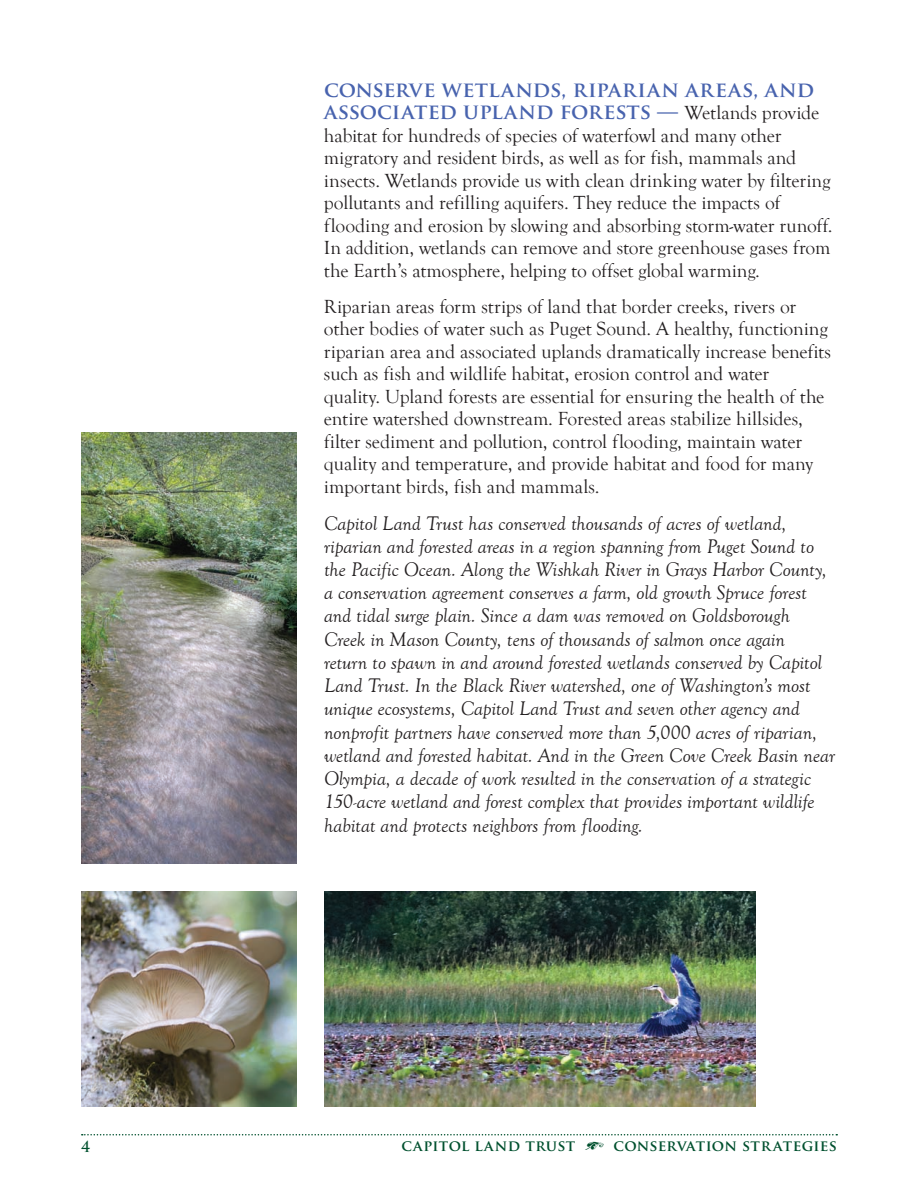
<style>
.page{position:relative;width:918px;height:1188px;background:#fff}
.page>*{position:absolute;margin:0;border:0;box-sizing:border-box;transform-origin:0 0}
.Main_body{font:700 21px/22.5px "Trajan Pro";color:#4863ae}
.Main_body-2{font:italic 20.25px/23.2px "Goudy Old Style T";letter-spacing:-.005em;color:#231f20}
.Main_body-3{font:19.5px/22.5px "Goudy Old Style T";color:#231f20}
.t1{font:700 15px "Trajan Pro";letter-spacing:.02em;color:#00502e}
.s1{font-family:"Goudy Old Style T";font-weight:400;font-size:19.5px;color:#231f20}
.s2{font-family:"Type Embellishments One Let Plain";font-weight:400}
</style>
<div class="page">
<svg style="left:82px;top:1134px;width:755px;height:2px"></svg>
<img style="left:81px;top:432px;width:216px;height:432px">
<img style="left:81px;top:891px;width:216px;height:216px">
<img style="left:324px;top:891px;width:432px;height:216px">
<p class="t1" style="left:81px;top:1137px;width:10px">4</p>
<p class="Main_body" style="left:324px;top:78px;width:497px">CONSERVE WETLANDS, RIPARIAN AREAS, AND<br>ASSOCIATED UPLAND FORESTS — <span class="s1">Wetlands provide</span></p>
<p class="Main_body-3" style="left:324px;top:125px;width:510px">habitat for hundreds of species of waterfowl and many other migratory and resident birds, as well as for fish, mammals and insects. Wetlands provide us with clean drinking water by filtering pollutants and refilling aquifers. They reduce the impacts of flooding and erosion by slowing and absorbing storm-water runoff.<br>In addition, wetlands can remove and store greenhouse gases from the Earth’s atmosphere, helping to offset global warming.</p>
<p class="Main_body-3" style="left:324px;top:296px;width:509px">Riparian areas form strips of land that border creeks, rivers or other bodies of water such as Puget Sound. A healthy, functioning riparian area and associated uplands dramatically increase benefits such as fish and wildlife habitat, erosion control and water<br>quality. Upland forests are essential for ensuring the health of the entire watershed downstream. Forested areas stabilize hillsides, filter sediment and pollution, control flooding, maintain water quality and temperature, and provide habitat and food for many important birds, fish and mammals.</p>
<p class="Main_body-2" style="left:324px;top:512px;width:512px">Capitol Land Trust has conserved thousands of acres of wetland, riparian and forested areas in a region spanning from Puget Sound to the Pacific Ocean. Along the Wishkah River in Grays Harbor County, a conservation agreement conserves a farm, old growth Spruce forest and tidal surge plain. Since a dam was removed on Goldsborough Creek in Mason County, tens of thousands of salmon once again<br>return to spawn in and around forested wetlands conserved by Capitol Land Trust. In the Black River watershed, one of Washington’s most unique ecosystems, Capitol Land Trust and seven other agency and nonprofit partners have conserved more than 5,000 acres of riparian, wetland and forested habitat. And in the Green Cove Creek Basin near Olympia, a decade of work resulted in the conservation of a strategic 150-acre wetland and forest complex that provides important wildlife habitat and protects neighbors from flooding.</p>
<p class="t1" style="left:401px;top:1136px;width:437px">CAPITOL LAND TRUST <span class="s2">+</span> CONSERVATION STRATEGIES</p>
</div>
